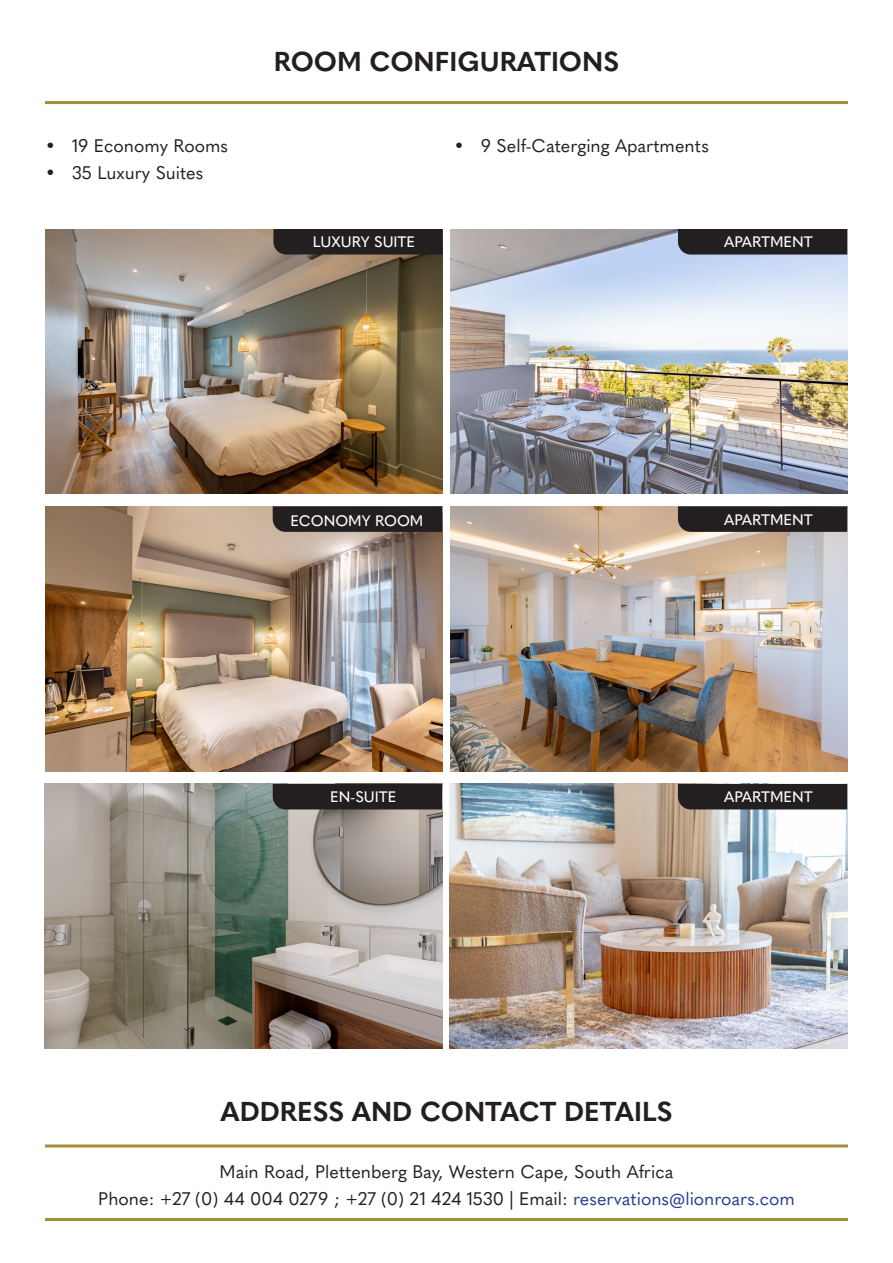
<style>
.page{position:relative;width:893px;height:1263px;background:#fff}
.page>*{position:absolute;margin:0;border:0;box-sizing:border-box;transform-origin:0 0}
.t1{font:700 27px "Quasimoda";color:#231f20}
.t2{font:18px "Quasimoda";color:#231f20}
.t3{font:500 15px "Quasimoda";color:#fff}
.s1{color:#253f8e}
</style>
<div class="page">
<img style="left:45px;top:506px;width:397px;height:265px">
<img style="left:450px;top:506px;width:397px;height:265px">
<hr style="left:45px;top:101px;width:803px;height:3px;background:#a48e3c">
<img style="left:45px;top:229px;width:398px;height:265px">
<img style="left:450px;top:229px;width:397px;height:265px">
<img style="left:45px;top:784px;width:398px;height:265px">
<img style="left:450px;top:784px;width:398px;height:265px">
<hr style="left:45px;top:1144px;width:803px;height:3px;background:#a48e3c">
<hr style="left:45px;top:1218px;width:803px;height:3px;background:#a48e3c">
<div style="left:273px;top:229px;width:170px;height:26px;background:#231f20"></div>
<div style="left:678px;top:229px;width:169px;height:26px;background:#231f20"></div>
<svg style="left:678px;top:506px;width:169px;height:26px;background:#272223"></svg>
<div style="left:678px;top:784px;width:169px;height:25px;background:#231f20"></div>
<svg style="left:273px;top:506px;width:169px;height:26px;background:#262222"></svg>
<div style="left:273px;top:784px;width:169px;height:25px;background:#231f20"></div>
<p class="t2" style="left:45px;top:132px;width:185px">• 19 Economy Rooms</p>
<p class="t2" style="left:45px;top:159px;width:160px">• 35 Luxury Suites</p>
<p class="t1" style="left:274px;top:40px;width:347px">ROOM CONFIGURATIONS</p>
<p class="t2" style="left:454px;top:132px;width:257px">• 9 Self-Caterging Apartments</p>
<p class="t3" style="left:313px;top:231px;width:104px">LUXURY SUITE</p>
<p class="t3" style="left:724px;top:231px;width:90px">APARTMENT</p>
<p class="t3" style="left:290px;top:509px;width:135px">ECONOMY ROOM</p>
<p class="t3" style="left:330px;top:785px;width:68px">EN-SUITE</p>
<p class="t3" style="left:724px;top:508px;width:90px">APARTMENT</p>
<p class="t3" style="left:724px;top:785px;width:90px">APARTMENT</p>
<p class="t1" style="left:220px;top:1090px;width:453px">ADDRESS AND CONTACT DETAILS</p>
<p class="t2" style="left:220px;top:1158px;width:455px">Main Road, Plettenberg Bay, Western Cape, South Africa</p>
<p class="t2" style="left:98px;top:1185px;width:698px">Phone: +27 (0) 44 004 0279 ; +27 (0) 21 424 1530 | Email: <span class="s1">reservations@lionroars.com</span></p>
</div>
